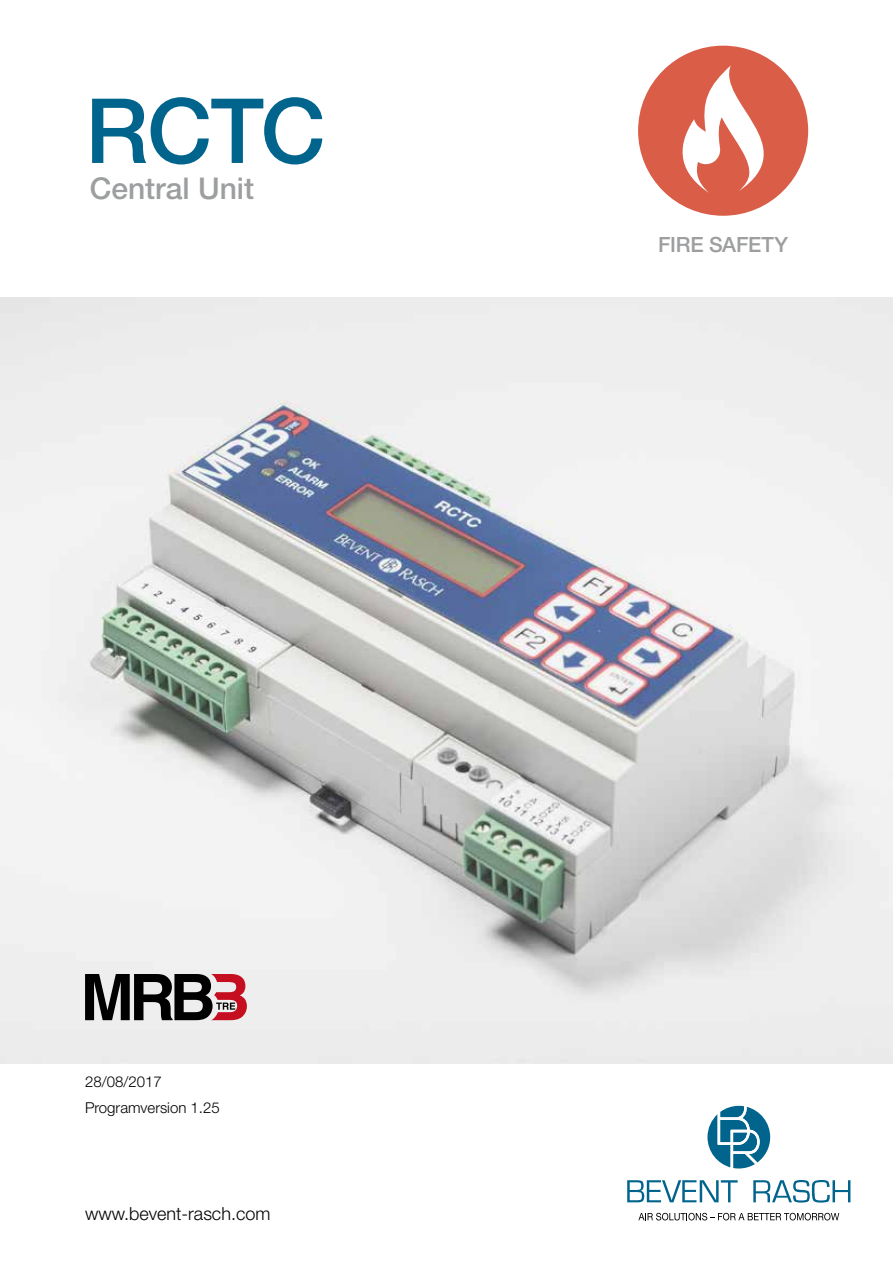
<style>
.page{position:relative;width:893px;height:1263px;background:#fff}
.page>*{position:absolute;margin:0;border:0;box-sizing:border-box;transform-origin:0 0}
.t1{font:500 90px "Helvetica Neue LT Std";color:#00648d}
.t2{font:500 30px "Helvetica Neue LT Std";letter-spacing:-.005em;color:#9c9e9f}
.t3{font:500 21px "Helvetica Neue LT Std";letter-spacing:-.01em;color:#9c9e9f}
.t4{font:300 18px "Helvetica Neue LT Std";color:#000}
.t5{font:300 15px/26.5px "Helvetica Neue LT Std";color:#000}
</style>
<div class="page">
<div style="left:638px;top:46px;width:170px;height:170px;background:#da5d48;border-radius:50%"></div>
<svg style="left:682px;top:65px;width:123px;height:128px"></svg>
<svg style="left:707px;top:1106px;width:63px;height:62px"></svg>
<svg style="left:627px;top:1180px;width:111px;height:22px"></svg>
<svg style="left:753px;top:1180px;width:97px;height:22px"></svg>
<svg style="left:638px;top:1213px;width:201px;height:7px"></svg>
<img style="left:0;top:298px;width:893px;height:765px">
<svg style="left:85px;top:974px;width:162px;height:46px;background:#6e595b"></svg>
<h1 class="t1" style="left:85px;top:77px;width:242px">RCTC</h1>
<h2 class="t2" style="left:90px;top:170px;width:166px">Central Unit</h2>
<p class="t5" style="left:85px;top:1068px;width:136px">28/08/2017<br>Programversion 1.25</p>
<p class="t4" style="left:85px;top:1203px;width:187px">www.bevent-rasch.com</p>
<h3 class="t3" style="left:658px;top:232px;width:131px">FIRE SAFETY</h3>
</div>
